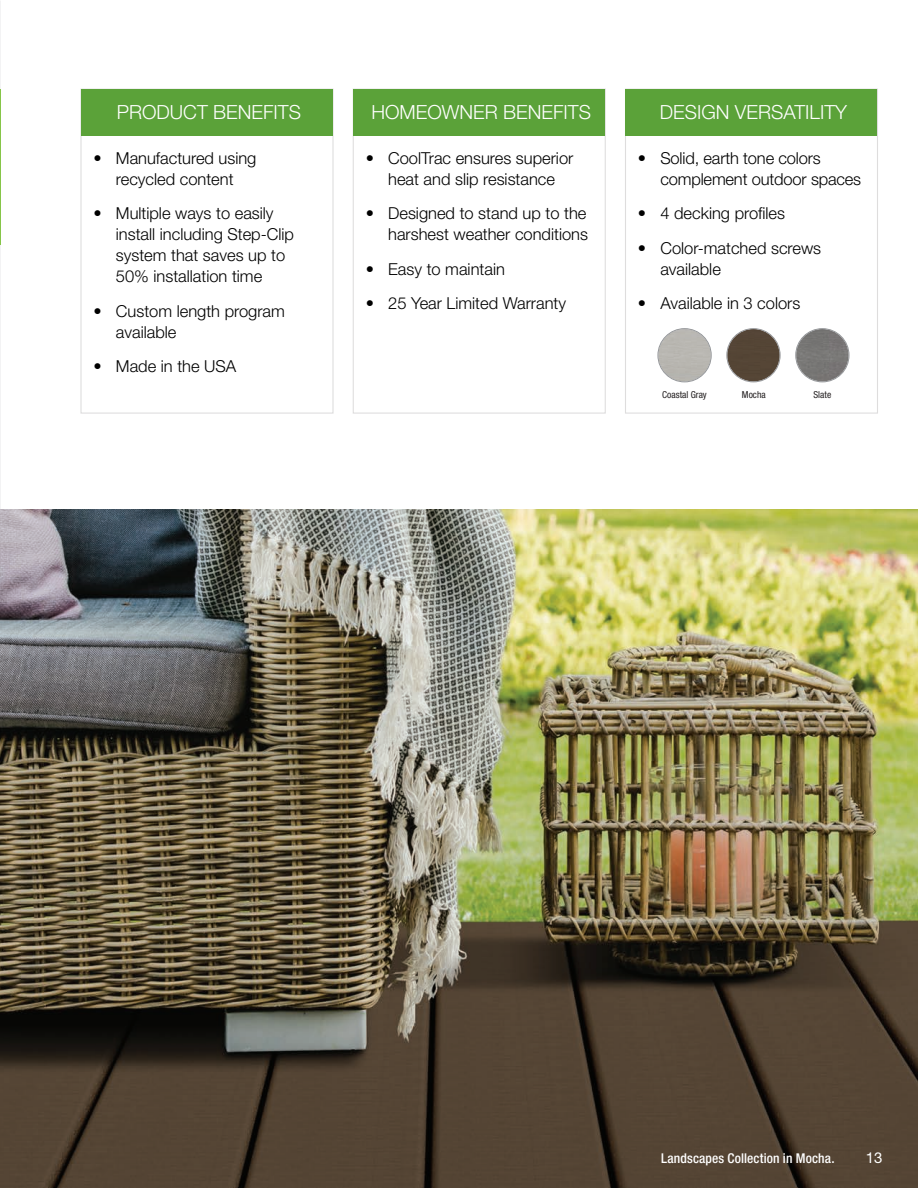
<style>
.page{position:relative;width:918px;height:1188px;background:#fff}
.page>*{position:absolute;margin:0;border:0;box-sizing:border-box;transform-origin:0 0}
.t1{font:300 19.5px "Helvetica Neue LT Std";color:#fff}
.t2{font:300 16.5px/21px "Helvetica Neue LT Std";color:#000}
.t3{font:15px "Helvetica Neue LT Std";color:#fff}
.t4{font:500 condensed 13.5px "Helvetica Neue LT Std";letter-spacing:.01em;color:#fff}
.t5{font:condensed 9.6px "Helvetica Neue LT Std";color:#231f20}
</style>
<div class="page">
<img style="left:0;top:0;width:1px;height:1188px">
<hr style="left:0;top:90px;width:1px;height:154px;background:#86c549">
<div style="left:658px;top:329px;width:53px;height:53px;background:#b8b6b1;border-radius:26px"></div>
<div style="left:658px;top:328px;width:54px;height:54px;border:1px solid #939598;border-radius:50%"></div>
<div style="left:727px;top:329px;width:53px;height:53px;background:#554535;border-radius:26px"></div>
<div style="left:726px;top:328px;width:54px;height:54px;border:1px solid #939598;border-radius:50%"></div>
<img style="left:0;top:510px;width:918px;height:678px">
<div style="left:81px;top:89px;width:252px;height:47px;background:#5ba239"></div>
<div style="left:353px;top:89px;width:252px;height:47px;background:#5ba239"></div>
<div style="left:626px;top:89px;width:252px;height:47px;background:#5ba239"></div>
<div style="left:796px;top:329px;width:53px;height:53px;background:#787675;border-radius:26px"></div>
<div style="left:795px;top:328px;width:54px;height:54px;border:1px solid #939598;border-radius:50%"></div>
<p class="t1" style="left:117px;top:101px;width:186px">PRODUCT BENEFITS</p>
<p class="t1" style="left:371px;top:101px;width:221px">HOMEOWNER BENEFITS</p>
<p class="t1" style="left:660px;top:101px;width:189px">DESIGN VERSATILITY</p>
<p class="t2" style="left:93px;top:147px;width:165px;text-align:center">• Manufactured using recycled content</p>
<p class="t2" style="left:116px;top:203px;width:180px;text-indent:-23px">• Multiple ways to easily install including Step-Clip system that saves up to<br>50% installation time</p>
<p class="t2" style="left:116px;top:300px;width:171px;text-indent:-23px">• Custom length program available</p>
<p class="t2" style="left:93px;top:356px;width:144px">• Made in the USA</p>
<p class="t2" style="left:366px;top:147px;width:209px;text-align:center">• CoolTrac ensures superior heat and slip resistance</p>
<p class="t2" style="left:366px;top:203px;width:224px;text-align:right">• Designed to stand up to the harshest weather conditions</p>
<p class="t2" style="left:366px;top:258px;width:141px">• Easy to maintain</p>
<p class="t2" style="left:366px;top:293px;width:202px">• 25 Year Limited Warranty</p>
<p class="t2" style="left:660px;top:147px;width:202px;text-indent:-23px">• Solid, earth tone colors complement outdoor spaces</p>
<p class="t2" style="left:638px;top:203px;width:149px">• 4 decking profiles</p>
<p class="t2" style="left:660px;top:237px;width:162px;text-indent:-23px">• Color-matched screws available</p>
<p class="t2" style="left:638px;top:293px;width:164px">• Available in 3 colors</p>
<p class="t5" style="left:662px;top:389px;width:46px">Coastal Gray</p>
<p class="t5" style="left:742px;top:389px;width:25px">Mocha</p>
<p class="t5" style="left:813px;top:389px;width:19px">Slate</p>
<p class="t4" style="left:661px;top:1150px;width:175px">Landscapes Collection in Mocha.</p>
<p class="t3" style="left:866px;top:1149px;width:18px">13</p>
</div>
